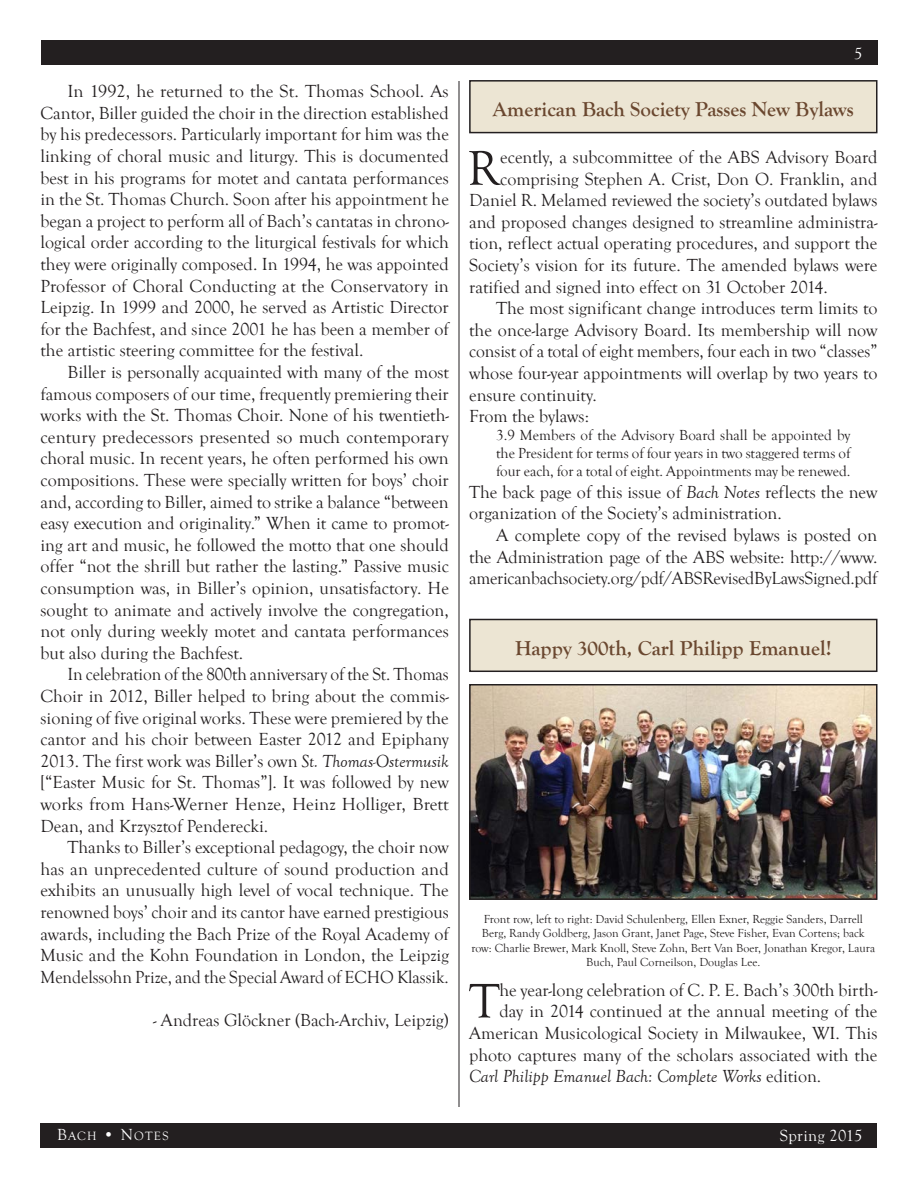
<style>
.page{position:relative;width:918px;height:1188px;background:#fff}
.page>*{position:absolute;margin:0;border:0;box-sizing:border-box;transform-origin:0 0}
.Normal_Drop_Cap{font:50.1px "Goudy Old Style T";color:#231f20}
.Article_Heading{font:700 21px "Goudy Old Style T";color:#6a472f}
.Normal_-_No_Indent{font:18px/21.6px "Goudy Old Style T";color:#231f20;text-align:justify}
.Normal_Drop_Cap-2{font:18px "Goudy Old Style T";color:#231f20}
.Normal_Drop_Cap-3{font:italic 18px "Goudy Old Style T";color:#231f20}
.Normal_-_Byline{font:18px "Goudy Old Style T";color:#231f20}
.t1{font:16.5px "Goudy Old Style T";letter-spacing:.025em;color:#fff}
.t2{font:15px/18px "Goudy Old Style T";color:#231f20;text-align:justify}
.t3{font:12.3px "Goudy Old Style T";letter-spacing:.1em;color:#fff}
.t4{font:12px/14.4px "Goudy Old Style T";color:#231f20;text-align:center}
.s1{font-style:italic}
.s2{font-style:normal}
.s3{font-size:16.5px}
</style>
<div class="page">
<div style="left:40px;top:1123px;width:838px;height:25px;background:#231f20"></div>
<div style="left:41px;top:40px;width:837px;height:25px;background:#231f20"></div>
<hr style="left:459px;top:81px;width:1px;height:1026px;background:#231f20">
<div style="left:470px;top:81px;width:407px;height:52px;background:#ece5d3"></div>
<div style="left:469px;top:80px;width:409px;height:53px;border:2px solid #231f20"></div>
<div style="left:470px;top:620px;width:407px;height:51px;background:#ece5d3"></div>
<div style="left:469px;top:619px;width:409px;height:53px;border:2px solid #231f20"></div>
<img style="left:472px;top:687px;width:403px;height:210px">
<div style="left:469px;top:684px;width:409px;height:216px;border:2px solid #231f20"></div>
<p class="Normal_-_No_Indent" style="left:41px;top:81px;width:410px;text-indent:27px">In 1992, he returned to the St. Thomas School. As Cantor, Biller guided the choir in the direction established by his predecessors. Particularly important for him was the linking of choral music and liturgy. This is documented best in his programs for motet and cantata performances in the St. Thomas Church. Soon after his appointment he began a project to perform all of Bach’s cantatas in chrono&shy;logical order according to the liturgical festivals for which they were originally composed. In 1994, he was appointed Professor of Choral Conducting at the Conservatory in Leipzig. In 1999 and 2000, he served as Artistic Director for the Bachfest, and since 2001 he has been a member of the artistic steering committee for the festival.</p>
<p class="Normal_-_No_Indent" style="left:41px;top:362px;width:410px;text-indent:27px">Biller is personally acquainted with many of the most famous composers of our time, frequently premiering their works with the St. Thomas Choir. None of his twentieth&shy;century predecessors presented so much contemporary choral music. In recent years, he often performed his own compositions. These were specially written for boys’ choir and, according to Biller, aimed to strike a balance “between easy execution and originality.” When it came to promot&shy;ing art and music, he followed the motto that one should offer “not the shrill but rather the lasting.” Passive music consumption was, in Biller’s opinion, unsatisfactory. He sought to animate and actively involve the congregation, not only during weekly motet and cantata performances but also during the Bachfest.</p>
<p class="Normal_-_No_Indent" style="left:41px;top:664px;width:410px;text-indent:27px">In celebration of the 800th anniversary of the St. Thomas Choir in 2012, Biller helped to bring about the commis&shy;sioning of five original works. These were premiered by the cantor and his choir between Easter 2012 and Epiphany 2013. The first work was Biller’s own <span class="s1">St. Thomas-Ostermusik </span>[“Easter Music for St. Thomas”]. It was followed by new works from Hans-Werner Henze, Heinz Holliger, Brett Dean, and Krzysztof Penderecki.</p>
<p class="Normal_-_No_Indent" style="left:41px;top:837px;width:410px;text-indent:27px">Thanks to Biller’s exceptional pedagogy, the choir now has an unprecedented culture of sound production and exhibits an unusually high level of vocal technique. The renowned boys’ choir and its cantor have earned prestigious awards, including the Bach Prize of the Royal Academy of Music and the Kohn Foundation in London, the Leipzig Mendelssohn Prize, and the Special Award of ECHO Klassik.</p>
<p class="Normal_-_Byline" style="left:153px;top:1010px;width:297px">- Andreas Glöckner (Bach-Archiv, Leipzig)</p>
<p class="t1" style="left:854px;top:44px;width:10px">5</p>
<p class="Article_Heading" style="left:493px;top:97px;width:362px">American Bach Society Passes New Bylaws</p>
<p class="Normal_Drop_Cap" style="left:467px;top:141px;width:34px">R</p>
<p class="Normal_Drop_Cap-2" style="left:500px;top:147px;width:379px">ecently, a subcommittee of the ABS Advisory Board</p>
<p class="Normal_Drop_Cap-2" style="left:500px;top:169px;width:379px">comprising Stephen A. Crist, Don O. Franklin, and</p>
<p class="Normal_Drop_Cap-2" style="left:469px;top:190px;width:410px">Daniel R. Melamed reviewed the society’s outdated bylaws</p>
<p class="Normal_Drop_Cap-2" style="left:469px;top:212px;width:410px">and proposed changes designed to streamline administra-</p>
<p class="Normal_Drop_Cap-2" style="left:469px;top:234px;width:410px">tion, reflect actual operating procedures, and support the</p>
<p class="Normal_Drop_Cap-2" style="left:469px;top:255px;width:410px">Society’s vision for its future. The amended bylaws were</p>
<p class="Normal_Drop_Cap-2" style="left:469px;top:277px;width:360px">ratified and signed into effect on 31 October 2014.</p>
<p class="Normal_-_No_Indent" style="left:469px;top:298px;width:410px;text-indent:27px">The most significant change introduces term limits to the once-large Advisory Board. Its membership will now consist of a total of eight members, four each in two “classes” whose four-year appointments will overlap by two years to ensure continuity.</p>
<p class="Normal_-_No_Indent" style="left:469px;top:406px;width:121px">From the bylaws:</p>
<p class="t2" style="left:496px;top:427px;width:356px">3.9 Members of the Advisory Board shall be appointed by the President for terms of four years in two staggered terms of four each, for a total of eight. Appointments may be renewed.</p>
<p class="Normal_-_No_Indent" style="left:469px;top:481px;width:410px">The back page of this issue of <span class="s1">Bach Notes</span> reflects the new organization of the Society’s administration.</p>
<p class="Normal_-_No_Indent" style="left:469px;top:525px;width:410px;text-indent:27px">A complete copy of the revised bylaws is posted on the Administration page of the ABS website: http://www. americanbachsociety.org/pdf/ABSRevisedByLawsSigned.pdf</p>
<p class="Article_Heading" style="left:515px;top:636px;width:318px">Happy 300th, Carl Philipp Emanuel!</p>
<p class="t4" style="left:471px;top:912px;width:405px">Front row, left to right: David Schulenberg, Ellen Exner, Reggie Sanders, Darrell Berg, Randy Goldberg, Jason Grant, Janet Page, Steve Fisher, Evan Cortens; back row: Charlie Brewer, Mark Knoll, Steve Zohn, Bert Van Boer, Jonathan Kregor, Laura Buch, Paul Corneilson, Douglas Lee.</p>
<p class="Normal_Drop_Cap" style="left:469px;top:973px;width:32px">T</p>
<p class="Normal_Drop_Cap-2" style="left:500px;top:980px;width:379px">he year-long celebration of C. P. E. Bach’s 300th birth-</p>
<p class="Normal_Drop_Cap-2" style="left:500px;top:1002px;width:379px">day in 2014 continued at the annual meeting of the</p>
<p class="Normal_Drop_Cap-2" style="left:469px;top:1023px;width:410px">American Musicological Society in Milwaukee, WI. This</p>
<p class="Normal_Drop_Cap-2" style="left:469px;top:1045px;width:410px">photo captures many of the scholars associated with the</p>
<p class="Normal_Drop_Cap-3" style="left:469px;top:1066px;width:354px">Carl Philipp Emanuel Bach: Complete Works <span class="s2">edition.</span></p>
<p class="t3" style="left:57px;top:1130px;width:113px"><span class="s3">B</span>ACH <span class="s3">• N</span>OTES</p>
<p class="t1" style="left:780px;top:1127px;width:84px">Spring 2015</p>
</div>
